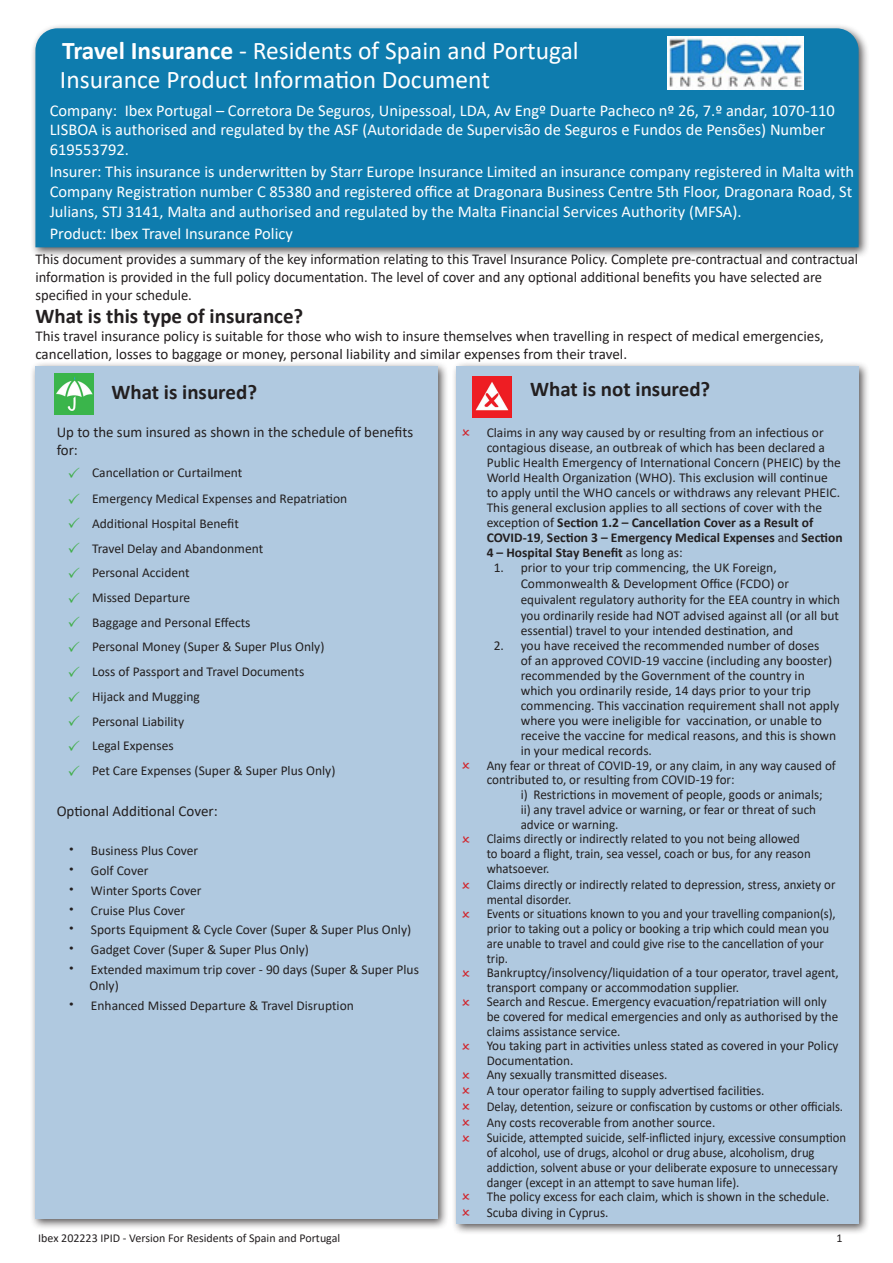
<style>
.page{position:relative;width:893px;height:1263px;background:#fff}
.page>*{position:absolute;margin:0;border:0;box-sizing:border-box;transform-origin:0 0}
.t1{font:25.5px "Calibri";color:#fff}
.t2{font:700 21px "Calibri";color:#231f20}
.Indent{font:16.5px/19.8px "Calibri";color:#fff}
.Indent-2{font:15px/18px "Calibri";color:#231f20}
.Indent-3{font:13.5px/15px "Calibri";color:#231f20}
.Indent-4{font:13.5px/14.7px "Calibri";color:#231f20;scale:.94 1}
.Indent-5{font:13.5px/14.7px "Calibri";color:#231f20;scale:.95 1}
.Indent-6{font:13.5px "Calibri";color:#231f20;scale:.96 1}
.t3{font:12px "Calibri";color:#231f20}
.s1{font-weight:700}
</style>
<div class="page">
<div style="left:30px;top:23px;width:840px;height:236px;background:#231f20;opacity:.75"></div>
<div style="left:35px;top:28px;width:824px;height:220px;background:#0e7cae"></div>
<div style="left:30px;top:361px;width:418px;height:869px;background:#231f20;opacity:.75"></div>
<div style="left:35px;top:366px;width:402px;height:853px;background:#b0c9e0"></div>
<img style="left:667px;top:37px;width:136px;height:52px">
<img style="left:54px;top:373px;width:40px;height:42px">
<div style="left:451px;top:361px;width:418px;height:874px;background:#231f20;opacity:.75"></div>
<div style="left:456px;top:366px;width:402px;height:857px;background:#b0c9e0"></div>
<img style="left:472px;top:376px;width:40px;height:42px">
<p class="t1" style="left:62px;top:33px;width:518px"><span class="s1">Travel Insurance</span> - Residents of Spain and Portugal</p>
<p class="t1" style="left:60px;top:62px;width:431px">Insurance Product Information Document</p>
<p class="Indent" style="left:50px;top:100px;width:787px">Company: Ibex Portugal – Corretora De Seguros, Unipessoal, LDA, Av Engº Duarte Pacheco nº 26, 7.º andar, 1070-110<br>LISBOA is authorised and regulated by the ASF (Autoridade de Supervisão de Seguros e Fundos de Pensões) Number<br>619553792.</p>
<p class="Indent" style="left:50px;top:161px;width:806px;text-align:justify">Insurer: This insurance is underwritten by Starr Europe Insurance Limited an insurance company registered in Malta with Company Registration number C 85380 and registered office at Dragonara Business Centre 5th Floor, Dragonara Road, St Julians, STJ 3141, Malta and authorised and regulated by the Malta Financial Services Authority (MFSA).</p>
<p class="Indent" style="left:50px;top:223px;width:245px">Product: Ibex Travel Insurance Policy</p>
<p class="Indent-2" style="left:35px;top:250px;width:824px">This document provides a summary of the key information relating to this Travel Insurance Policy. Complete pre-contractual and contractual information is provided in the full policy documentation. The level of cover and any optional additional benefits you have selected are specified in your schedule.</p>
<p class="t2" style="left:35px;top:301px;width:269px">What is this type of insurance?</p>
<p class="Indent-2" style="left:35px;top:326px;width:790px">This travel insurance policy is suitable for those who wish to insure themselves when travelling in respect of medical emergencies, cancellation, losses to baggage or money, personal liability and similar expenses from their travel.</p>
<p class="t2" style="left:111px;top:377px;width:147px">What is insured?</p>
<p class="t2" style="left:530px;top:374px;width:182px">What is not insured?</p>
<p class="Indent-3" style="left:487px;top:424px;width:358px">Claims in any way caused by or resulting from an infectious or contagious disease, an outbreak of which has been declared a Public Health Emergency of International Concern (PHEIC) by the World Health Organization (WHO). This exclusion will continue to apply until the WHO cancels or withdraws any relevant PHEIC.<br>This general exclusion applies to all sections of cover with the exception of <span class="s1">Section 1.2 – Cancellation Cover as a Result of COVID-19</span>, <span class="s1">Section 3 – Emergency Medical Expenses</span> and <span class="s1">Section 4 – Hospital Stay Benefit</span> as long as:</p>
<p class="Indent-3" style="left:521px;top:559px;width:321px;line-height:15.9px;text-indent:-27px">1. prior to your trip commencing, the UK Foreign, Commonwealth &amp; Development Office (FCDO) or equivalent regulatory authority for the EEA country in which you ordinarily reside had NOT advised against all (or all but essential) travel to your intended destination, and</p>
<p class="Indent-3" style="left:521px;top:638px;width:320px;text-indent:-27px">2. you have received the recommended number of doses<br>of an approved COVID-19 vaccine (including any booster) recommended by the Government of the country in which you ordinarily reside, 14 days prior to your trip commencing. This vaccination requirement shall not apply where you were ineligible for vaccination, or unable to receive the vaccine for medical reasons, and this is shown in your medical records.</p>
<p class="Indent-3" style="left:487px;top:757px;width:351px">Any fear or threat of COVID-19, or any claim, in any way caused of contributed to, or resulting from COVID-19 for:</p>
<p class="Indent-3" style="left:521px;top:787px;width:303px">i) Restrictions in movement of people, goods or animals;</p>
<p class="Indent-3" style="left:521px;top:801px;width:297px">ii) any travel advice or warning, or fear or threat of such advice or warning.</p>
<p class="Indent-5" style="left:487px;top:831px;width:343px">Claims directly or indirectly related to you not being allowed to board a flight, train, sea vessel, coach or bus, for any reason whatsoever.</p>
<p class="Indent-5" style="left:487px;top:877px;width:369px">Claims directly or indirectly related to depression, stress, anxiety or mental disorder.</p>
<p class="Indent-4" style="left:487px;top:906px;width:373px">Events or situations known to you and your travelling companion(s), prior to taking out a policy or booking a trip which could mean you are unable to travel and could give rise to the cancellation of your trip.</p>
<p class="Indent-3" style="left:487px;top:965px;width:354px">Bankruptcy/insolvency/liquidation of a tour operator, travel agent, transport company or accommodation supplier.</p>
<p class="Indent-3" style="left:487px;top:994px;width:353px">Search and Rescue. Emergency evacuation/repatriation will only be covered for medical emergencies and only as authorised by the claims assistance service.</p>
<p class="Indent-3" style="left:487px;top:1038px;width:353px">You taking part in activities unless stated as covered in your Policy<br>Documentation.</p>
<p class="Indent-3" style="left:487px;top:1067px;width:182px">Any sexually transmitted diseases.</p>
<p class="Indent-3" style="left:487px;top:1083px;width:279px">A tour operator failing to supply advertised facilities.</p>
<p class="Indent-4" style="left:487px;top:1099px;width:381px">Delay, detention, seizure or confiscation by customs or other officials.</p>
<p class="Indent-6" style="left:487px;top:1113px;width:240px">Any costs recoverable from another source.</p>
<p class="Indent-4" style="left:487px;top:1130px;width:384px">Suicide, attempted suicide, self-inflicted injury, excessive consumption of alcohol, use of drugs, alcohol or drug abuse, alcoholism, drug addiction, solvent abuse or your deliberate exposure to unnecessary danger (except in an attempt to save human life).</p>
<p class="Indent-3" style="left:487px;top:1188px;width:344px">The policy excess for each claim, which is shown in the schedule.</p>
<p class="Indent-3" style="left:487px;top:1204px;width:123px">Scuba diving in Cyprus.</p>
<p class="Indent-2" style="left:57px;top:423px;width:358px">Up to the sum insured as shown in the schedule of benefits</p>
<p class="Indent-2" style="left:57px;top:441px;width:23px">for:</p>
<p class="Indent-3" style="left:92px;top:465px;width:152px">Cancellation or Curtailment</p>
<p class="Indent-3" style="left:92px;top:491px;width:257px">Emergency Medical Expenses and Repatriation</p>
<p class="Indent-3" style="left:92px;top:515px;width:148px">Additional Hospital Benefit</p>
<p class="Indent-3" style="left:92px;top:540px;width:173px">Travel Delay and Abandonment</p>
<p class="Indent-3" style="left:92px;top:565px;width:99px">Personal Accident</p>
<p class="Indent-3" style="left:92px;top:590px;width:100px">Missed Departure</p>
<p class="Indent-3" style="left:92px;top:614px;width:160px">Baggage and Personal Effects</p>
<p class="Indent-3" style="left:92px;top:639px;width:234px">Personal Money (Super &amp; Super Plus Only)</p>
<p class="Indent-3" style="left:92px;top:664px;width:214px">Loss of Passport and Travel Documents</p>
<p class="Indent-3" style="left:92px;top:689px;width:109px">Hijack and Mugging</p>
<p class="Indent-3" style="left:92px;top:713px;width:94px">Personal Liability</p>
<p class="Indent-3" style="left:92px;top:738px;width:83px">Legal Expenses</p>
<p class="Indent-3" style="left:92px;top:763px;width:245px">Pet Care Expenses (Super &amp; Super Plus Only)</p>
<p class="Indent-2" style="left:57px;top:801px;width:163px">Optional Additional Cover:</p>
<p class="Indent-3" style="left:91px;top:843px;width:109px">Business Plus Cover</p>
<p class="Indent-3" style="left:91px;top:862px;width:59px">Golf Cover</p>
<p class="Indent-3" style="left:91px;top:882px;width:112px">Winter Sports Cover</p>
<p class="Indent-3" style="left:91px;top:902px;width:96px">Cruise Plus Cover</p>
<p class="Indent-3" style="left:91px;top:922px;width:322px">Sports Equipment &amp; Cycle Cover (Super &amp; Super Plus Only)</p>
<p class="Indent-3" style="left:91px;top:942px;width:220px">Gadget Cover (Super &amp; Super Plus Only)</p>
<p class="Indent-3" style="left:91px;top:961px;width:330px">Extended maximum trip cover - 90 days (Super &amp; Super Plus</p>
<p class="Indent-3" style="left:89px;top:978px;width:31px">Only)</p>
<p class="Indent-3" style="left:91px;top:997px;width:265px">Enhanced Missed Departure &amp; Travel Disruption</p>
<p class="t3" style="left:38px;top:1229px;width:303px">Ibex 202223 IPID - Version For Residents of Spain and Portugal</p>
<p class="t3" style="left:836px;top:1229px;width:8px">1</p>
</div>
